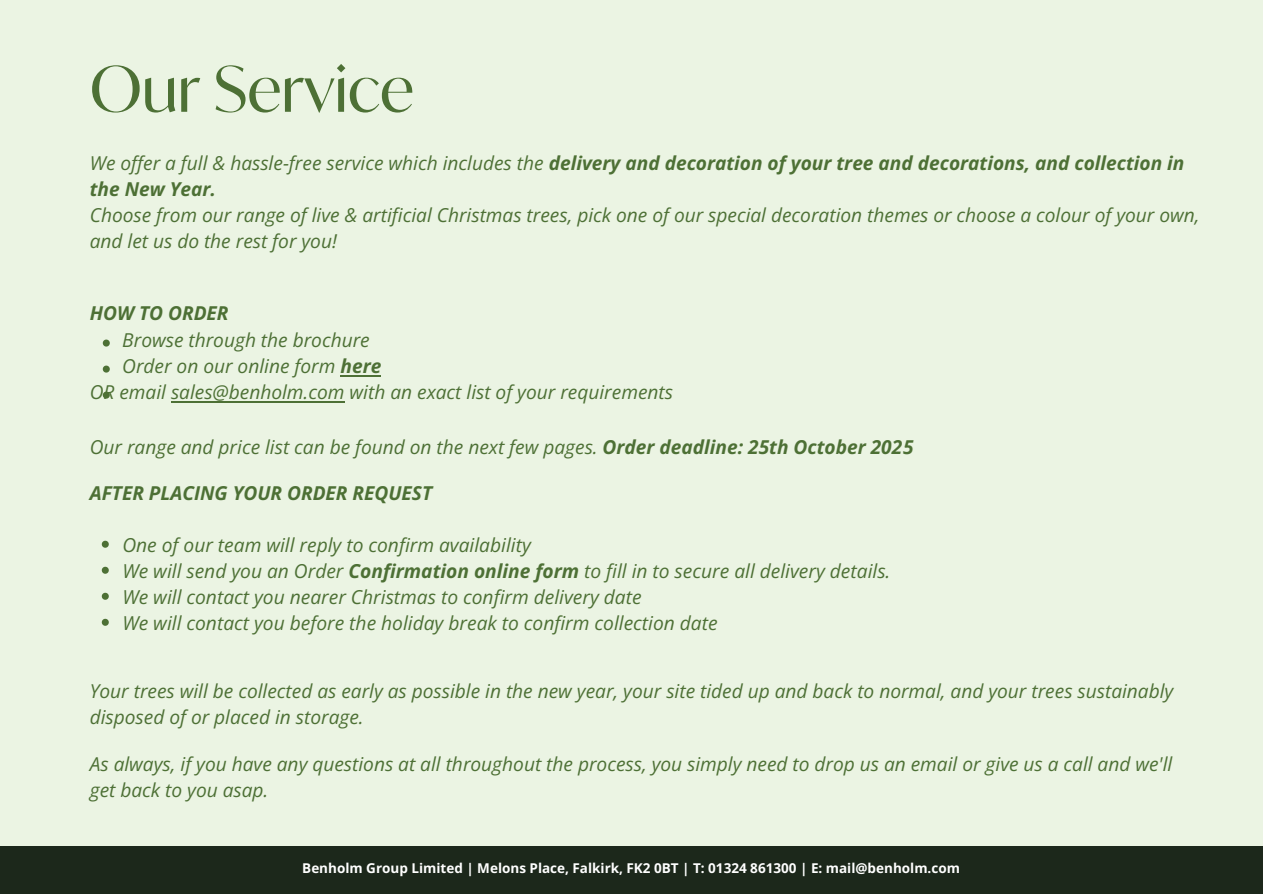
<style>
.page{position:relative;width:1263px;height:894px;background:#fff}
.page>*{position:absolute;margin:0;border:0;box-sizing:border-box;transform-origin:0 0}
.t1{font:62.7px "Ivy Mode";color:#4d7035}
.t2{font:italic 19.2px "Open Sans";color:#4d7035}
.t3{font:italic 19.05px/26px "Open Sans";color:#4d7035}
.t4{font:italic 700 19.05px "Open Sans";color:#4d7035}
.t5{font:700 13.5px "Open Sans";color:#fff}
.s1{font-weight:700}
</style>
<div class="page">
<div style="left:0;top:0;width:1263px;height:893px;background:#ebf4e3"></div>
<svg style="left:103px;top:339px;width:7px;height:7px"></svg>
<svg style="left:103px;top:365px;width:7px;height:7px"></svg>
<svg style="left:103px;top:391px;width:7px;height:7px"></svg>
<svg style="left:102px;top:540px;width:7px;height:7px"></svg>
<svg style="left:102px;top:566px;width:7px;height:7px"></svg>
<svg style="left:102px;top:592px;width:7px;height:7px"></svg>
<svg style="left:102px;top:618px;width:7px;height:7px"></svg>
<div style="left:0;top:845px;width:1263px;height:48px;background:#1c281b"></div>
<hr style="left:341px;top:375px;width:40px;height:1px;background:#4d7035">
<hr style="left:171px;top:401px;width:173px;height:1px;background:#4d7035">
<h3 class="t1" style="left:90px;top:49px;width:326px">Our Service</h3>
<h3 class="t3" style="left:90px;top:150px;width:1111px">We offer a full &amp; hassle-free service which includes the <span class="s1">delivery and decoration of your tree and decorations, and collection in the New Year.<br></span>Choose from our range of live &amp; artificial Christmas trees, pick one of our special decoration themes or choose a colour of your own, and let us do the rest for you!</h3>
<h3 class="t4" style="left:90px;top:300px;width:140px">HOW TO ORDER</h3>
<h3 class="t3" style="left:122px;top:326px;width:249px">Browse through the brochure</h3>
<h3 class="t3" style="left:122px;top:352px;width:261px">Order on our online form <span class="s1">here</span></h3>
<h3 class="t3" style="left:90px;top:378px;width:585px">OR email sales@benholm.com with an exact list of your requirements</h3>
<h3 class="t3" style="left:90px;top:433px;width:825px">Our range and price list can be found on the next few pages. <span class="s1">Order deadline: 25th October 2025</span></h3>
<h3 class="t4" style="left:90px;top:479px;width:344px">AFTER PLACING YOUR ORDER REQUEST</h3>
<h2 class="t2" style="left:122px;top:531px;width:410px">One of our team will reply to confirm availability</h2>
<p class="t2" style="left:122px;top:557px;width:769px">We will send you an Order <span class="s1">Confirmation online form</span> to fill in to secure all delivery details.</p>
<p class="t2" style="left:122px;top:583px;width:521px">We will contact you nearer Christmas to confirm delivery date</p>
<p class="t2" style="left:122px;top:609px;width:597px">We will contact you before the holiday break to confirm collection date</p>
<p class="t3" style="left:90px;top:677px;width:1085px">Your trees will be collected as early as possible in the new year, your site tided up and back to normal, and your trees sustainably disposed of or placed in storage.</p>
<h3 class="t3" style="left:90px;top:750px;width:1084px">As always, if you have any questions at all throughout the process, you simply need to drop us an email or give us a call and we'll get back to you asap.</h3>
<p class="t5" style="left:302px;top:857px;width:659px">Benholm Group Limited | Melons Place, Falkirk, FK2 0BT | T: 01324 861300 | E: mail@benholm.com</p>
</div>
